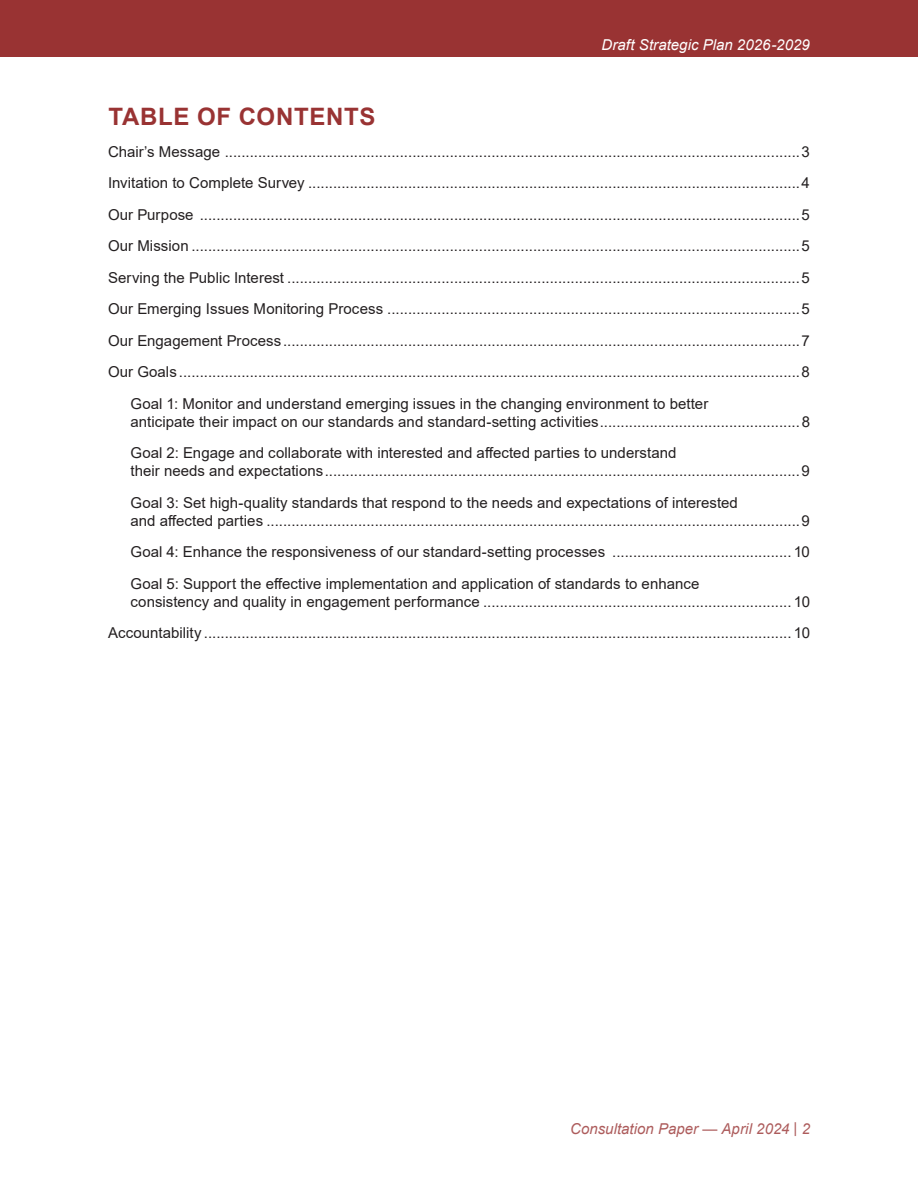
<style>
.page{position:relative;width:918px;height:1188px;background:#fff}
.page>*{position:absolute;margin:0;border:0;box-sizing:border-box;transform-origin:0 0}
.t1{font:700 24px "Arial";letter-spacing:.03em;color:#933}
.t2{font:15px "Arial";letter-spacing:.005em;color:#231f20}
.t3{font:italic 15px "Arial";letter-spacing:.005em;color:#ad5c5c}
.t4{font:italic 15px "Arial";letter-spacing:.005em;color:#fff}
</style>
<div class="page">
<div style="left:0;top:0;width:918px;height:57px;background:#933"></div>
<h2 class="t1" style="left:108px;top:100px;width:269px">TABLE OF CONTENTS</h2>
<p class="t4" style="left:601px;top:35px;width:210px">Draft Strategic Plan 2026-2029</p>
<p class="t2" style="left:108px;top:141px;width:703px">Chair’s Message ..........................................................................................................................................3</p>
<p class="t2" style="left:108px;top:173px;width:703px">Invitation to Complete Survey ......................................................................................................................4</p>
<p class="t2" style="left:108px;top:204px;width:703px">Our Purpose ................................................................................................................................................5</p>
<p class="t2" style="left:108px;top:236px;width:703px">Our Mission ..................................................................................................................................................5</p>
<p class="t2" style="left:108px;top:267px;width:703px">Serving the Public Interest ...........................................................................................................................5</p>
<p class="t2" style="left:108px;top:299px;width:703px">Our Emerging Issues Monitoring Process ...................................................................................................5</p>
<p class="t2" style="left:108px;top:330px;width:703px">Our Engagement Process............................................................................................................................7</p>
<p class="t2" style="left:108px;top:362px;width:703px">Our Goals .....................................................................................................................................................8</p>
<p class="t2" style="left:130px;top:411px;width:681px">anticipate their impact on our standards and standard-setting activities................................................8</p>
<p class="t2" style="left:131px;top:461px;width:681px">their needs and expectations..................................................................................................................9</p>
<p class="t2" style="left:131px;top:510px;width:681px">and affected parties ................................................................................................................................9</p>
<p class="t2" style="left:612px;top:542px;width:199px">...........................................10</p>
<p class="t2" style="left:131px;top:591px;width:681px">consistency and quality in engagement performance ..........................................................................10</p>
<p class="t2" style="left:108px;top:623px;width:704px">Accountability.............................................................................................................................................10</p>
<p class="t2" style="left:130px;top:393px;width:579px">Goal 1: Monitor and understand emerging issues in the changing environment to better</p>
<p class="t2" style="left:131px;top:443px;width:547px">Goal 2: Engage and collaborate with interested and affected parties to understand</p>
<p class="t2" style="left:131px;top:492px;width:609px">Goal 3: Set high-quality standards that respond to the needs and expectations of interested</p>
<p class="t2" style="left:130px;top:542px;width:476px">Goal 4: Enhance the responsiveness of our standard-setting processes</p>
<p class="t2" style="left:131px;top:573px;width:570px">Goal 5: Support the effective implementation and application of standards to enhance</p>
<p class="t3" style="left:570px;top:1119px;width:241px">Consultation Paper — April 2024 | 2</p>
</div>
